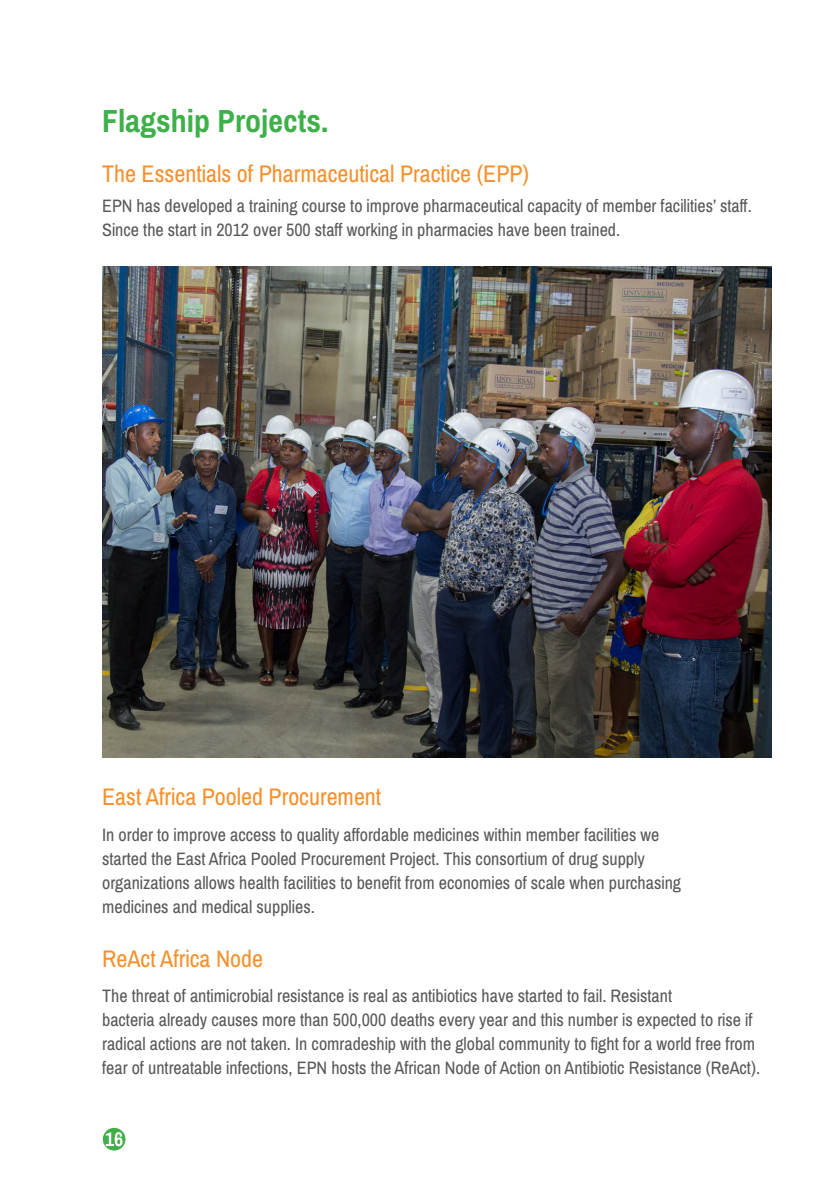
<style>
.page{position:relative;width:840px;height:1191px;background:#fff}
.page>*{position:absolute;margin:0;border:0;box-sizing:border-box;transform-origin:0 0}
.t1{font:700 32px "Archivo Narrow";color:#3eb049}
.t2{font:24px "Archivo Narrow";color:#f6902c}
.t3{font:18px/24px "Archivo Narrow";color:#57585a}
</style>
<div class="page">
<img style="left:102px;top:266px;width:669px;height:492px">
<svg style="left:103px;top:1127px;width:22px;height:23px"></svg>
<svg style="left:106px;top:1132px;width:16px;height:14px"></svg>
<p class="t1" style="left:102px;top:101px;width:228px">Flagship Projects.</p>
<p class="t2" style="left:102px;top:159px;width:428px">The Essentials of Pharmaceutical Practice (EPP)</p>
<p class="t3" style="left:102px;top:194px;width:650px">EPN has developed a training course to improve pharmaceutical capacity of member facilities’ staff.<br>Since the start in 2012 over 500 staff working in pharmacies have been trained.</p>
<p class="t2" style="left:102px;top:782px;width:280px">East Africa Pooled Procurement</p>
<p class="t3" style="left:102px;top:822px;width:558px">In order to improve access to quality affordable medicines within member facilities we</p>
<p class="t3" style="left:102px;top:846px;width:544px">started the East Africa Pooled Procurement Project. This consortium of drug supply</p>
<p class="t3" style="left:102px;top:870px;width:580px">organizations allows health facilities to benefit from economies of scale when purchasing</p>
<p class="t3" style="left:102px;top:894px;width:214px">medicines and medical supplies.</p>
<p class="t2" style="left:102px;top:943px;width:162px">ReAct Africa Node</p>
<p class="t3" style="left:102px;top:984px;width:571px">The threat of antimicrobial resistance is real as antibiotics have started to fail. Resistant</p>
<p class="t3" style="left:102px;top:1008px;width:659px">bacteria already causes more than 500,000 deaths every year and this number is expected to rise if radical actions are not taken. In comradeship with the global community to fight for a world free from fear of untreatable infections, EPN hosts the African Node of Action on Antibiotic Resistance (ReAct).</p>
</div>
